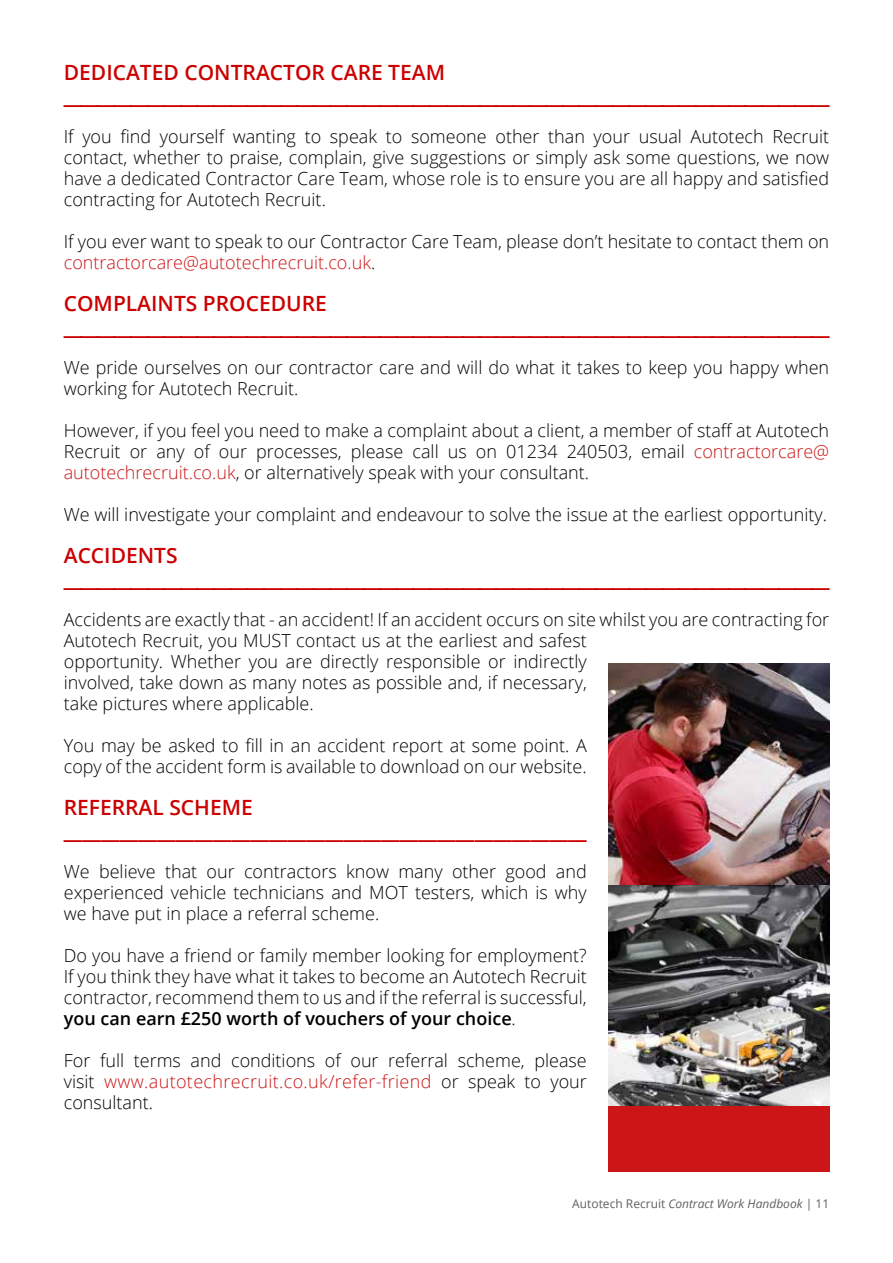
<style>
.page{position:relative;width:893px;height:1263px;background:#fff}
.page>*{position:absolute;margin:0;border:0;box-sizing:border-box;transform-origin:0 0}
.t1{font:300 45px "Open Sans";color:#c00}
.t2{font:600 21px "Open Sans";color:#c00}
.t3{font:300 18px/21px "Open Sans";color:#000;text-align:justify}
.t4{font:italic 12px "Open Sans";color:#606060}
.s1{color:#cc1517}
.s2{font-weight:600}
.s3{font-style:normal}
</style>
<div class="page">
<img style="left:608px;top:663px;width:221px;height:443px">
<div style="left:608px;top:1106px;width:221px;height:65px;background:#cc1517"></div>
<p class="t2" style="left:64px;top:65px;width:383px">DEDICATED CONTRACTOR CARE TEAM</p>
<h1 class="t1" style="left:64px;top:66px;width:767px">______________________________________________</h1>
<p class="t3" style="left:64px;top:125px;width:767px">If you find yourself wanting to speak to someone other than your usual Autotech Recruit contact, whether to praise, complain, give suggestions or simply ask some questions, we now have a dedicated Contractor Care Team, whose role is to ensure you are all happy and satisfied contracting for Autotech Recruit.</p>
<p class="t3" style="left:64px;top:230px;width:767px">If you ever want to speak to our Contractor Care Team, please don’t hesitate to contact them on <span class="s1">contractorcare@autotechrecruit.co.uk</span>.</p>
<p class="t2" style="left:64px;top:296px;width:265px">COMPLAINTS PROCEDURE</p>
<h1 class="t1" style="left:64px;top:297px;width:767px">______________________________________________</h1>
<p class="t3" style="left:64px;top:359px;width:767px">We pride ourselves on our contractor care and will do what it takes to keep you happy when working for Autotech Recruit.</p>
<p class="t3" style="left:64px;top:419px;width:767px">However, if you feel you need to make a complaint about a client, a member of staff at Autotech Recruit or any of our processes, please call us on 01234 240503, email <span class="s1">contractorcare@ autotechrecruit.co.uk</span>, or alternatively speak with your consultant.</p>
<p class="t3" style="left:64px;top:506px;width:765px">We will investigate your complaint and endeavour to solve the issue at the earliest opportunity.</p>
<p class="t2" style="left:64px;top:548px;width:115px">ACCIDENTS</p>
<h1 class="t1" style="left:64px;top:549px;width:767px">______________________________________________</h1>
<p class="t3" style="left:64px;top:611px;width:767px;text-align:left">Accidents are exactly that - an accident! If an accident occurs on site whilst you are contracting for Autotech Recruit, you MUST contact us at the earliest and safest<br>opportunity. Whether you are directly responsible or indirectly<br>involved, take down as many notes as possible and, if necessary,<br>take pictures where applicable.</p>
<p class="t3" style="left:64px;top:734px;width:524px">You may be asked to fill in an accident report at some point. A copy of the accident form is available to download on our website.</p>
<p class="t2" style="left:64px;top:800px;width:191px">REFERRAL SCHEME</p>
<h1 class="t1" style="left:64px;top:801px;width:524px">____________________________</h1>
<p class="t3" style="left:64px;top:863px;width:525px">We believe that our contractors know many other good and experienced vehicle technicians and MOT testers, which is why we have put in place a referral scheme.</p>
<p class="t3" style="left:64px;top:947px;width:525px">Do you have a friend or family member looking for employment?<br>If you think they have what it takes to become an Autotech Recruit contractor, recommend them to us and if the referral is successful, <span class="s2">you can earn £250 worth of vouchers of your choice</span>.</p>
<p class="t3" style="left:64px;top:1052px;width:525px">For full terms and conditions of our referral scheme, please visit <span class="s1">www.autotechrecruit.co.uk/refer-friend</span> or speak to your consultant.</p>
<p class="t4" style="left:572px;top:1199px;width:258px"><span class="s3">Autotech Recruit</span> Contract Work Handbook <span class="s3">| 11</span></p>
</div>
